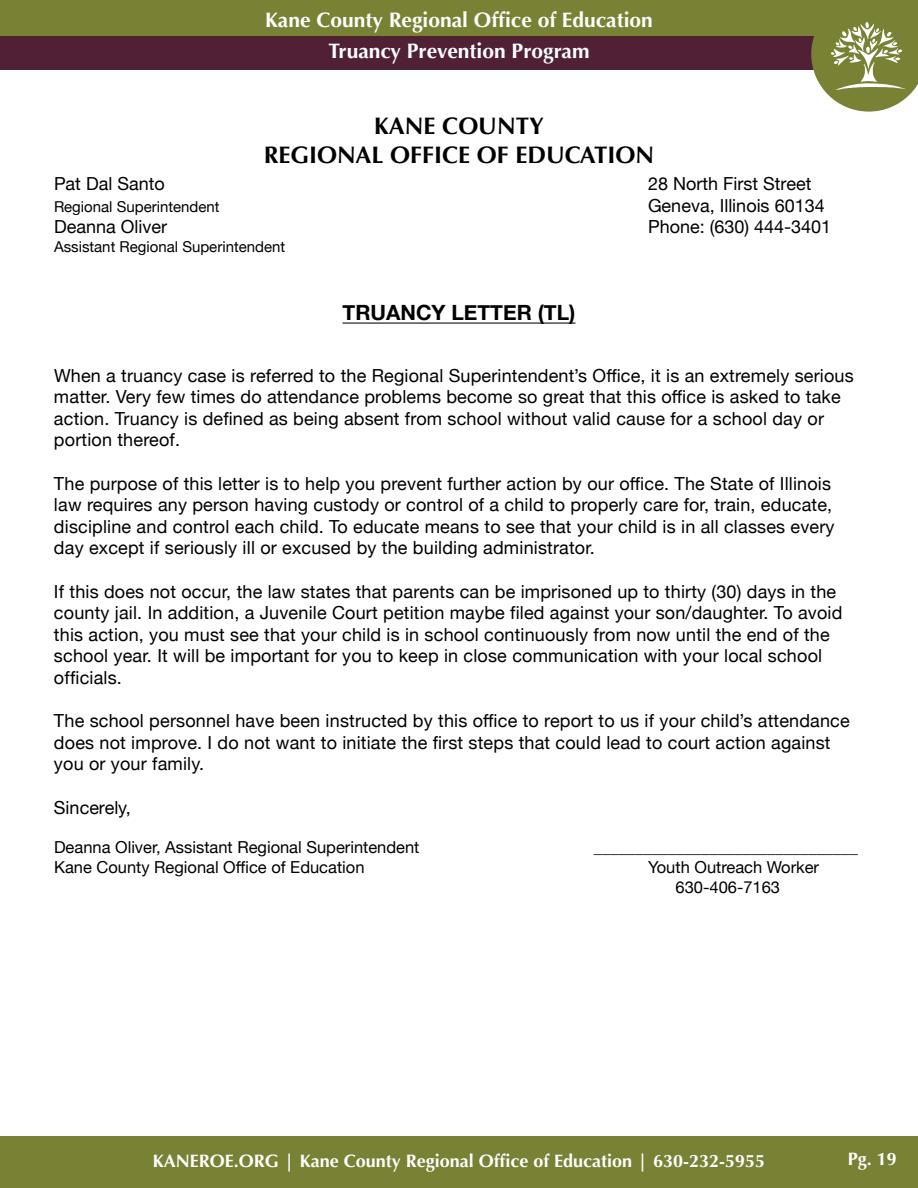
<style>
.page{position:relative;width:918px;height:1188px;background:#fff}
.page>*{position:absolute;margin:0;border:0;box-sizing:border-box;transform-origin:0 0}
.t1{font:700 24px/28.8px "Optima";color:#000;text-align:center}
.t2{font:700 21px/31px "Optima";color:#fff;text-align:center}
.t3{font:700 21px "Helvetica Neue";color:#000}
.t4{font:18px/21.6px "Helvetica Neue";letter-spacing:.01em;color:#000}
.t5{font:700 18px "Optima";color:#fff}
.t6{font:16.5px/19.8px "Helvetica Neue";color:#000}
.t7{font:15px "Helvetica Neue";color:#000}
</style>
<div class="page">
<div style="left:0;top:36px;width:918px;height:34px;background:#502135"></div>
<div style="left:0;top:0;width:918px;height:36px;background:#798134"></div>
<div style="left:0;top:1137px;width:918px;height:51px;background:#798134"></div>
<svg style="left:811px;top:22px;width:107px;height:90px"></svg>
<hr style="left:343px;top:323px;width:232px;height:1px;background:#000">
<img style="left:832px;top:23px;width:74px;height:66px">
<p class="t2" style="left:265px;top:4px;width:389px">Kane County Regional Office of Education<br>Truancy Prevention Program</p>
<h1 class="t1" style="left:264px;top:111px;width:392px">KANE COUNTY<br>REGIONAL OFFICE OF EDUCATION</h1>
<p class="t4" style="left:648px;top:174px;width:185px">28 North First Street<br>Geneva, Illinois 60134<br>Phone: (630) 444-3401</p>
<p class="t4" style="left:54px;top:174px;width:112px">Pat Dal Santo</p>
<p class="t7" style="left:54px;top:195px;width:167px">Regional Superintendent</p>
<p class="t4" style="left:54px;top:217px;width:115px">Deanna Oliver</p>
<p class="t7" style="left:54px;top:236px;width:233px">Assistant Regional Superintendent</p>
<p class="t3" style="left:343px;top:296px;width:234px">TRUANCY LETTER (TL)</p>
<p class="t4" style="left:54px;top:365px;width:801px">When a truancy case is referred to the Regional Superintendent’s Office, it is an extremely serious matter. Very few times do attendance problems become so great that this office is asked to take action. Truancy is defined as being absent from school without valid cause for a school day or portion thereof.</p>
<p class="t4" style="left:54px;top:473px;width:782px">The purpose of this letter is to help you prevent further action by our office. The State of Illinois law requires any person having custody or control of a child to properly care for, train, educate, discipline and control each child. To educate means to see that your child is in all classes every day except if seriously ill or excused by the building administrator.</p>
<p class="t4" style="left:54px;top:581px;width:790px">If this does not occur, the law states that parents can be imprisoned up to thirty (30) days in the county jail. In addition, a Juvenile Court petition maybe filed against your son/daughter. To avoid this action, you must see that your child is in school continuously from now until the end of the school year. It will be important for you to keep in close communication with your local school officials.</p>
<p class="t4" style="left:54px;top:711px;width:797px">The school personnel have been instructed by this office to report to us if your child’s attendance does not improve. I do not want to initiate the first steps that could lead to court action against you or your family.</p>
<p class="t4" style="left:54px;top:797px;width:78px">Sincerely,</p>
<p class="t6" style="left:54px;top:838px;width:367px">Deanna Oliver, Assistant Regional Superintendent</p>
<p class="t6" style="left:594px;top:838px;width:265px">________________________________</p>
<p class="t6" style="left:54px;top:858px;width:312px">Kane County Regional Office of Education</p>
<p class="t6" style="left:676px;top:858px;width:145px;text-indent:-28px">Youth Outreach Worker<br>630-406-7163</p>
<p class="t5" style="left:153px;top:1151px;width:614px">KANEROE.ORG | Kane County Regional Office of Education | 630-232-5955</p>
<p class="t5" style="left:848px;top:1148px;width:51px">Pg. 19</p>
</div>
